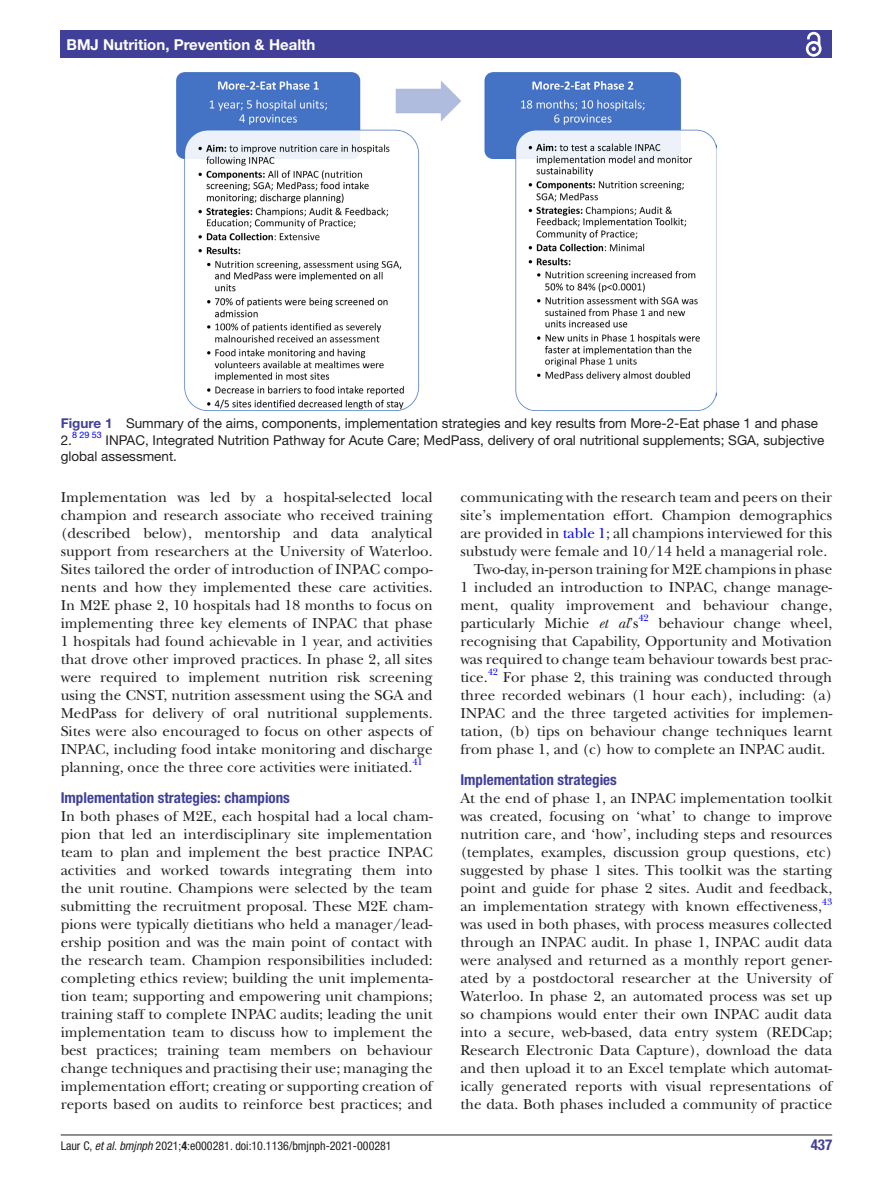
<style>
.page{position:relative;width:893px;height:1191px;background:#fff}
.page>*{position:absolute;margin:0;border:0;box-sizing:border-box;transform-origin:0 0}
.t1{font:15px/18px "New Baskerville";color:#231f20;text-align:justify}
.t2{font:700 condensed 15px "Helvetica Neue LT Std";color:#414099}
.t3{font:700 15px "Helvetica Neue LT Std";color:#fff}
.t4{font:13.5px/16.2px "Helvetica Neue LT Std";color:#231f20}
.t5{font:condensed 12px "Helvetica Neue LT Std";color:#231f20}
.t6{font:9.9px "New Baskerville";color:#00f}
.t7{font:9px "Helvetica Neue LT Std";color:#00f}
.s1{font-weight:700;color:#414099}
.s2{font-size:13.5px;color:#231f20}
.s3{color:#00f}
.s4{font-style:italic}
.s5{font-weight:700}
</style>
<div class="page">
<hr style="left:61px;top:1134px;width:771px;height:1px;background:#231f20">
<div style="left:61px;top:31px;width:771px;height:27px;background:#414099"></div>
<svg style="left:804px;top:30px;width:19px;height:27px"></svg>
<img style="left:176px;top:73px;width:540px;height:337px">
<p class="t3" style="left:66px;top:35px;width:250px">BMJ Nutrition, Prevention &amp; Health</p>
<p class="t4" style="left:61px;top:415px;width:759px"><span class="s1">Figure 1</span> Summary of the aims, components, implementation strategies and key results from More-2-Eat phase 1 and phase</p>
<p class="t7" style="left:61px;top:430px;width:43px"><span class="s2">2.</span>8 29 53</p>
<p class="t4" style="left:61px;top:431px;width:765px;text-indent:45px">INPAC, Integrated Nutrition Pathway for Acute Care; MedPass, delivery of oral nutritional supplements; SGA, subjective global assessment.</p>
<p class="t1" style="left:61px;top:488px;width:373px">Implementation was led by a hospital-selected local champion and research associate who received training (described below), mentorship and data analytical support from researchers at the University of Waterloo.<br>Sites tailored the order of introduction of INPAC compo&shy;nents and how they implemented these care activities.<br>In M2E phase 2, 10 hospitals had 18 months to focus on implementing three key elements of INPAC that phase 1 hospitals had found achievable in 1 year, and activities that drove other improved practices. In phase 2, all sites were required to implement nutrition risk screening using the CNST, nutrition assessment using the SGA and MedPass for delivery of oral nutritional supplements.<br>Sites were also encouraged to focus on other aspects of INPAC, including food intake monitoring and discharge planning, once the three core activities were initiated.</p>
<p class="t6" style="left:412px;top:756px;width:12px">41</p>
<p class="t2" style="left:61px;top:789px;width:231px">Implementation strategies: champions</p>
<p class="t1" style="left:61px;top:807px;width:373px">In both phases of M2E, each hospital had a local cham&shy;pion that led an interdisciplinary site implementation team to plan and implement the best practice INPAC activities and worked towards integrating them into the unit routine. Champions were selected by the team submitting the recruitment proposal. These M2E cham&shy;pions were typically dietitians who held a manager/lead&shy;ership position and was the main point of contact with the research team. Champion responsibilities included: completing ethics review; building the unit implementa&shy;tion team; supporting and empowering unit champions; training staff to complete INPAC audits; leading the unit implementation team to discuss how to implement the best practices; training team members on behaviour change techniques and practising their use; managing the implementation effort; creating or supporting creation of reports based on audits to reinforce best practices; and</p>
<p class="t1" style="left:460px;top:488px;width:373px">communicating with the research team and peers on their</p>
<p class="t1" style="left:460px;top:506px;width:373px">site’s implementation effort. Champion demographics</p>
<p class="t1" style="left:460px;top:524px;width:373px">are provided in <span class="s3">table 1</span>; all champions interviewed for this</p>
<p class="t1" style="left:460px;top:542px;width:368px">substudy were female and 10/14 held a managerial role.</p>
<p class="t1" style="left:474px;top:560px;width:360px">Two-day, in-person training for M2E champions in phase</p>
<p class="t1" style="left:460px;top:578px;width:373px">1 included an introduction to INPAC, change manage-</p>
<p class="t1" style="left:460px;top:596px;width:373px">ment, quality improvement and behaviour change,</p>
<p class="t1" style="left:460px;top:614px;width:180px">particularly Michie <span class="s4">et al</span>’s</p>
<p class="t6" style="left:638px;top:612px;width:12px">42</p>
<p class="t1" style="left:460px;top:614px;width:373px;text-indent:198px">behaviour change wheel, recognising that Capability, Opportunity and Motivation was required to change team behaviour towards best prac&shy;tice.</p>
<p class="t6" style="left:488px;top:666px;width:12px">42</p>
<p class="t1" style="left:460px;top:668px;width:373px;text-indent:43px">For phase 2, this training was conducted through three recorded webinars (1 hour each), including: (a)<br>INPAC and the three targeted activities for implemen&shy;tation, (b) tips on behaviour change techniques learnt from phase 1, and (c) how to complete an INPAC audit.</p>
<p class="t2" style="left:460px;top:771px;width:158px">Implementation strategies</p>
<p class="t1" style="left:460px;top:789px;width:373px">At the end of phase 1, an INPAC implementation toolkit was created, focusing on ‘what’ to change to improve nutrition care, and ‘how’, including steps and resources (templates, examples, discussion group questions, etc) suggested by phase 1 sites. This toolkit was the starting point and guide for phase 2 sites. Audit and feedback, an implementation strategy with known effectiveness,</p>
<p class="t6" style="left:822px;top:895px;width:12px">43</p>
<p class="t1" style="left:460px;top:915px;width:373px">was used in both phases, with process measures collected through an INPAC audit. In phase 1, INPAC audit data were analysed and returned as a monthly report gener&shy;ated by a postdoctoral researcher at the University of Waterloo. In phase 2, an automated process was set up so champions would enter their own INPAC audit data into a secure, web-based, data entry system (REDCap; Research Electronic Data Capture), download the data and then upload it to an Excel template which automat&shy;ically generated reports with visual representations of the data. Both phases included a community of practice</p>
<p class="t5" style="left:61px;top:1138px;width:332px">Laur C, <span class="s4">et al</span>. <span class="s4">bmjnph</span> 2021;<span class="s5">4</span>:e000281. doi:10.1136/bmjnph-2021-000281</p>
<p class="t2" style="left:811px;top:1135px;width:23px">437</p>
</div>
